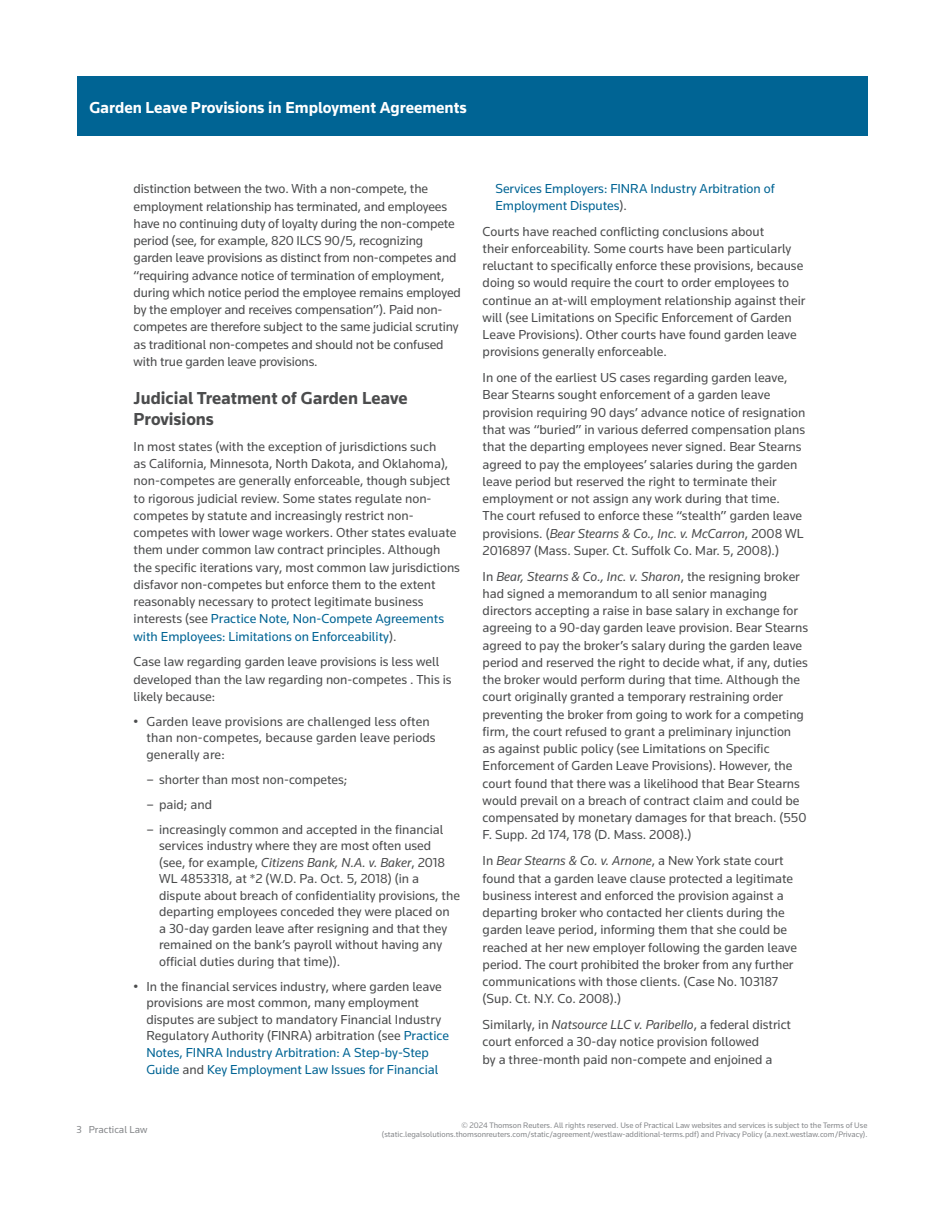
<style>
.page{position:relative;width:944px;height:1214px;background:#fff}
.page>*{position:absolute;margin:0;border:0;box-sizing:border-box;transform-origin:0 0}
.t1{font:700 18px/21px "Knowledge";color:#4b4c4d}
.t2{font:700 16.5px "Knowledge";color:#fff}
.t3{font:13.5px/17.2px "Knowledge";color:#4b4c4d}
.t4{font:13.5px/16.5px "Knowledge";color:#006494}
.t5{font:10.5px "Knowledge";color:#86888b}
.t6{font:8.25px/9.8px "Knowledge";color:#86888b;text-align:right}
.s1{color:#006494}
.s2{font-style:italic}
.s3{color:#4b4c4d}
</style>
<div class="page">
<div style="left:77px;top:77px;width:790px;height:59px;background:#006494"></div>
<p class="t2" style="left:89px;top:97px;width:379px">Garden Leave Provisions in Employment Agreements</p>
<p class="t3" style="left:134px;top:180px;width:329px">distinction between the two. With a non-compete, the employment relationship has terminated, and employees have no continuing duty of loyalty during the non-compete period (see, for example, 820 ILCS 90/5, recognizing garden leave provisions as distinct from non-competes and “requiring advance notice of termination of employment, during which notice period the employee remains employed by the employer and receives compensation”). Paid non&shy;competes are therefore subject to the same judicial scrutiny as traditional non-competes and should not be confused with true garden leave provisions.</p>
<h1 class="t1" style="left:134px;top:387px;width:275px">Judicial Treatment of Garden Leave<br>Provisions</h1>
<p class="t3" style="left:134px;top:437px;width:328px">In most states (with the exception of jurisdictions such<br>as California, Minnesota, North Dakota, and Oklahoma), non-competes are generally enforceable, though subject to rigorous judicial review. Some states regulate non&shy;competes by statute and increasingly restrict non&shy;competes with lower wage workers. Other states evaluate them under common law contract principles. Although the specific iterations vary, most common law jurisdictions disfavor non-competes but enforce them to the extent reasonably necessary to protect legitimate business interests (see <span class="s1">Practice Note, Non-Compete Agreements with Employees: Limitations on Enforceability</span>).</p>
<p class="t3" style="left:134px;top:653px;width:319px">Case law regarding garden leave provisions is less well developed than the law regarding non-competes . This is likely because:</p>
<p class="t3" style="left:146px;top:713px;width:291px;line-height:16.5px;text-indent:-13px">• Garden leave provisions are challenged less often than non-competes, because garden leave periods generally are:</p>
<p class="t3" style="left:146px;top:770px;width:202px">– shorter than most non-competes;</p>
<p class="t3" style="left:146px;top:795px;width:67px">– paid; and</p>
<p class="t3" style="left:159px;top:821px;width:302px;line-height:16.5px;text-indent:-13px">– increasingly common and accepted in the financial services industry where they are most often used (see, for example, <span class="s2">Citizens Bank, N.A. v. Baker</span>, 2018<br>WL 4853318, at *2 (W.D. Pa. Oct. 5, 2018) (in a dispute about breach of confidentiality provisions, the departing employees conceded they were placed on a 30-day garden leave after resigning and that they remained on the bank’s payroll without having any official duties during that time)).</p>
<p class="t3" style="left:146px;top:978px;width:304px;line-height:16.5px;text-indent:-13px">• In the financial services industry, where garden leave provisions are most common, many employment disputes are subject to mandatory Financial Industry Regulatory Authority (FINRA) arbitration (see <span class="s1">Practice Notes, FINRA Industry Arbitration: A Step-by-Step Guide</span> and <span class="s1">Key Employment Law Issues for Financial</span></p>
<p class="t4" style="left:495px;top:180px;width:281px">Services Employers: FINRA Industry Arbitration of<br>Employment Disputes<span class="s3">).</span></p>
<p class="t3" style="left:482px;top:222px;width:324px">Courts have reached conflicting conclusions about<br>their enforceability. Some courts have been particularly reluctant to specifically enforce these provisions, because doing so would require the court to order employees to continue an at-will employment relationship against their will (see Limitations on Specific Enforcement of Garden Leave Provisions). Other courts have found garden leave provisions generally enforceable.</p>
<p class="t3" style="left:482px;top:369px;width:324px">In one of the earliest US cases regarding garden leave, Bear Stearns sought enforcement of a garden leave provision requiring 90 days’ advance notice of resignation that was “buried” in various deferred compensation plans that the departing employees never signed. Bear Stearns agreed to pay the employees’ salaries during the garden leave period but reserved the right to terminate their employment or not assign any work during that time.<br>The court refused to enforce these “stealth” garden leave provisions. (<span class="s2">Bear Stearns &amp; Co., Inc. v. McCarron</span>, 2008 WL 2016897 (Mass. Super. Ct. Suffolk Co. Mar. 5, 2008).)</p>
<p class="t3" style="left:482px;top:567px;width:327px">In <span class="s2">Bear, Stearns &amp; Co., Inc. v. Sharon</span>, the resigning broker had signed a memorandum to all senior managing directors accepting a raise in base salary in exchange for agreeing to a 90-day garden leave provision. Bear Stearns agreed to pay the broker’s salary during the garden leave period and reserved the right to decide what, if any, duties the broker would perform during that time. Although the court originally granted a temporary restraining order preventing the broker from going to work for a competing firm, the court refused to grant a preliminary injunction<br>as against public policy (see Limitations on Specific Enforcement of Garden Leave Provisions). However, the court found that there was a likelihood that Bear Stearns would prevail on a breach of contract claim and could be compensated by monetary damages for that breach. (550<br>F. Supp. 2d 174, 178 (D. Mass. 2008).)</p>
<p class="t3" style="left:482px;top:852px;width:316px">In <span class="s2">Bear Stearns &amp; Co. v. Arnone</span>, a New York state court found that a garden leave clause protected a legitimate business interest and enforced the provision against a departing broker who contacted her clients during the garden leave period, informing them that she could be reached at her new employer following the garden leave period. The court prohibited the broker from any further communications with those clients. (Case No. 103187 (Sup. Ct. N.Y. Co. 2008).)</p>
<p class="t3" style="left:482px;top:1015px;width:310px">Similarly, in <span class="s2">Natsource LLC v. Paribello</span>, a federal district court enforced a 30-day notice provision followed<br>by a three-month paid non-compete and enjoined a</p>
<p class="t5" style="left:77px;top:1123px;width:72px">3 Practical Law</p>
<p class="t6" style="left:382px;top:1119px;width:487px">© 2024 Thomson Reuters. All rights reserved. Use of Practical Law websites and services is subject to the Terms of Use (static.legalsolutions.thomsonreuters.com/static/agreement/westlaw-additional-terms.pdf) and Privacy Policy (a.next.westlaw.com/Privacy).</p>
</div>
